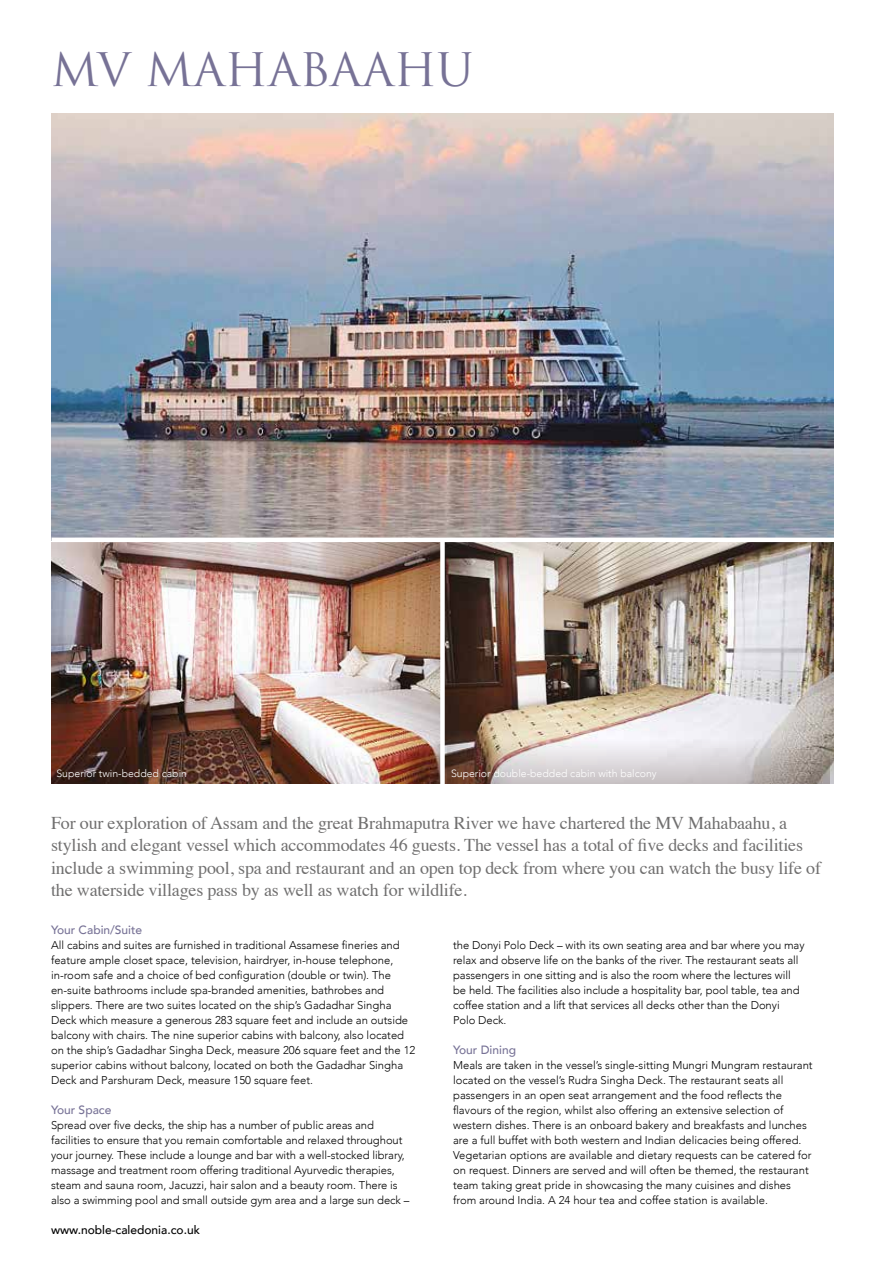
<style>
.page{position:relative;width:885px;height:1263px;background:#fff}
.page>*{position:absolute;margin:0;border:0;box-sizing:border-box;transform-origin:0 0}
.t1{font:45px "Trajan Pro 3";color:#777296}
.t2{font:18px/22.5px "Times";letter-spacing:-.01em;color:#706f6f}
.t3{font:500 12px "Avenir";color:#777296}
.t4{font:500 12px "Avenir";color:#000}
.t5{font:300 11.25px/15px "Avenir";color:#000}
.t6{font:300 10.5px "Avenir";color:#fff}
</style>
<div class="page">
<img style="left:51px;top:113px;width:782px;height:428px">
<img style="left:51px;top:542px;width:389px;height:242px">
<img style="left:444px;top:542px;width:389px;height:242px">
<hr style="left:52px;top:538px;width:799px;height:4px;background:#fff">
<svg style="left:440px;top:542px;width:1px;height:242px"></svg>
<svg style="left:446px;top:739px;width:383px;height:45px;background:#c4bbb9"></svg>
<h1 class="t1" style="left:51px;top:39px;width:424px">MV MAHABAAHU</h1>
<p class="t6" style="left:56px;top:767px;width:132px">Superior twin-bedded cabin</p>
<p class="t6" style="left:451px;top:767px;width:207px">Superior double-bedded cabin with balcony</p>
<p class="t2" style="left:51px;top:810px;width:771px">For our exploration of Assam and the great Brahmaputra River we have chartered the MV Mahabaahu, a stylish and elegant vessel which accommodates 46 guests. The vessel has a total of five decks and facilities include a swimming pool, spa and restaurant and an open top deck from where you can watch the busy life of the waterside villages pass by as well as watch for wildlife.</p>
<p class="t3" style="left:51px;top:919px;width:93px">Your Cabin/Suite</p>
<p class="t5" style="left:51px;top:937px;width:366px">All cabins and suites are furnished in traditional Assamese fineries and feature ample closet space, television, hairdryer, in-house telephone, in-room safe and a choice of bed configuration (double or twin). The en-suite bathrooms include spa-branded amenities, bathrobes and slippers. There are two suites located on the ship’s Gadadhar Singha Deck which measure a generous 283 square feet and include an outside balcony with chairs. The nine superior cabins with balcony, also located on the ship’s Gadadhar Singha Deck, measure 206 square feet and the 12 superior cabins without balcony, located on both the Gadadhar Singha Deck and Parshuram Deck, measure 150 square feet.</p>
<p class="t3" style="left:51px;top:1099px;width:62px">Your Space</p>
<p class="t5" style="left:51px;top:1117px;width:360px">Spread over five decks, the ship has a number of public areas and facilities to ensure that you remain comfortable and relaxed throughout your journey. These include a lounge and bar with a well-stocked library, massage and treatment room offering traditional Ayurvedic therapies, steam and sauna room, Jacuzzi, hair salon and a beauty room. There is also a swimming pool and small outside gym area and a large sun deck –</p>
<p class="t4" style="left:51px;top:1219px;width:150px">www.noble-caledonia.co.uk</p>
<p class="t5" style="left:453px;top:937px;width:353px">the Donyi Polo Deck – with its own seating area and bar where you may relax and observe life on the banks of the river. The restaurant seats all passengers in one sitting and is also the room where the lectures will be held. The facilities also include a hospitality bar, pool table, tea and coffee station and a lift that services all decks other than the Donyi Polo Deck.</p>
<p class="t3" style="left:453px;top:1039px;width:64px">Your Dining</p>
<p class="t5" style="left:453px;top:1057px;width:361px">Meals are taken in the vessel’s single-sitting Mungri Mungram restaurant located on the vessel’s Rudra Singha Deck. The restaurant seats all passengers in an open seat arrangement and the food reflects the flavours of the region, whilst also offering an extensive selection of western dishes. There is an onboard bakery and breakfasts and lunches are a full buffet with both western and Indian delicacies being offered.<br>Vegetarian options are available and dietary requests can be catered for on request. Dinners are served and will often be themed, the restaurant team taking great pride in showcasing the many cuisines and dishes from around India. A 24 hour tea and coffee station is available.</p>
</div>
